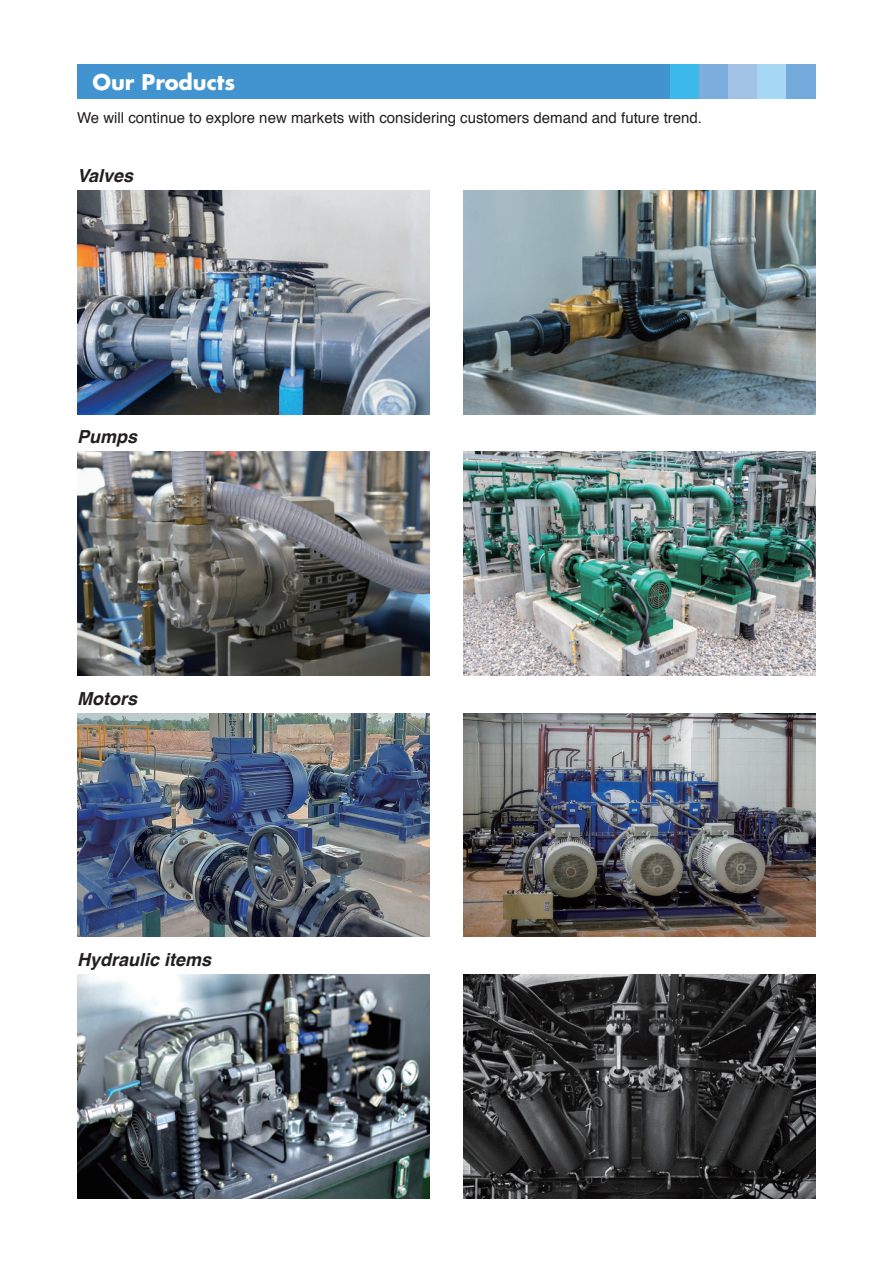
<style>
.page{position:relative;width:893px;height:1263px;background:#fff}
.page>*{position:absolute;margin:0;border:0;box-sizing:border-box;transform-origin:0 0}
.t1{font:700 21px "Futura";color:#fff}
.t2{font:italic 700 18px "Helvetica";color:#231f20}
.t3{font:15px "Helvetica";color:#231f20}
</style>
<div class="page">
<div style="left:77px;top:65px;width:739px;height:34px;background:#4194d0"></div>
<div style="left:671px;top:65px;width:29px;height:34px;background:#3cb8ea"></div>
<div style="left:700px;top:65px;width:29px;height:34px;background:#7daddc"></div>
<div style="left:729px;top:65px;width:29px;height:34px;background:#a1c1e5"></div>
<div style="left:758px;top:65px;width:29px;height:34px;background:#a6d7f3"></div>
<div style="left:787px;top:65px;width:29px;height:34px;background:#74a9db"></div>
<img style="left:77px;top:191px;width:353px;height:223px">
<img style="left:463px;top:191px;width:353px;height:223px">
<img style="left:77px;top:452px;width:353px;height:223px">
<img style="left:463px;top:452px;width:353px;height:223px">
<img style="left:77px;top:713px;width:353px;height:224px">
<img style="left:463px;top:713px;width:353px;height:224px">
<img style="left:77px;top:975px;width:353px;height:223px">
<img style="left:463px;top:975px;width:353px;height:223px">
<h1 class="t1" style="left:92px;top:68px;width:144px">Our Products</h1>
<p class="t3" style="left:77px;top:107px;width:626px">We will continue to explore new markets with considering customers demand and future trend.</p>
<p class="t2" style="left:77px;top:161px;width:58px">Valves</p>
<p class="t2" style="left:77px;top:422px;width:62px">Pumps</p>
<p class="t2" style="left:77px;top:684px;width:61px">Motors</p>
<p class="t2" style="left:77px;top:945px;width:136px">Hydraulic items</p>
</div>
